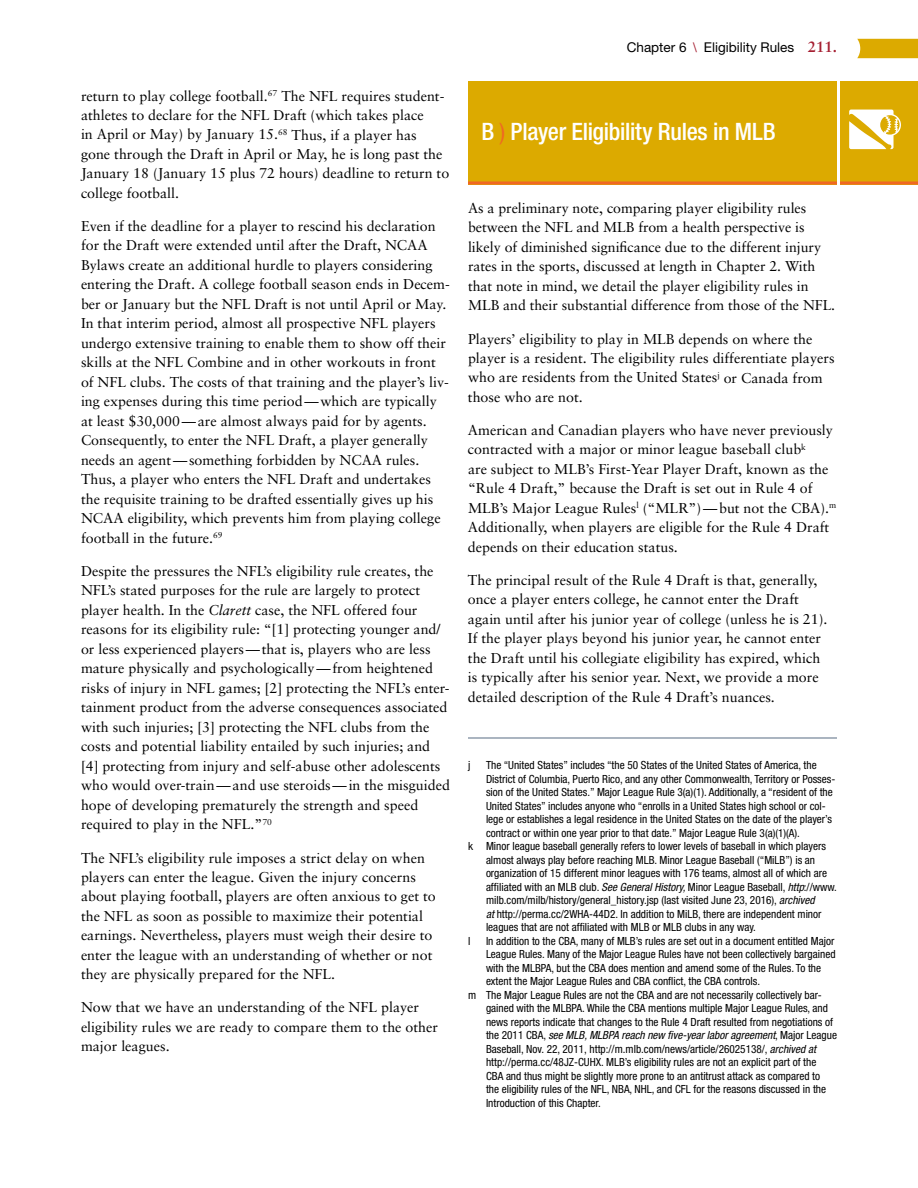
<style>
.page{position:relative;width:918px;height:1188px;background:#fff}
.page>*{position:absolute;margin:0;border:0;box-sizing:border-box;transform-origin:0 0}
.t1{font:500 condensed 24px "Helvetica Neue LT Std";letter-spacing:-.01em;color:#fff}
.t2{font:14.25px/19.5px "Sabon";color:#000}
.t3{font:13.5px "Helvetica Neue LT Std";color:#000}
.t4{font:condensed 11.25px "Helvetica Neue LT Std";color:#000}
.t5{font:italic condensed 11.25px "Helvetica Neue LT Std";color:#000}
.s1{font-style:italic}
.s2{font-family:"Sabon";color:#a51e31}
.s3{font-family:"Sabon";font-weight:700;font-size:15px;color:#a51e31}
.s4{font-weight:400;color:#ef6724}
.s5{font-style:normal}
</style>
<div class="page">
<svg style="left:857px;top:39px;width:61px;height:19px"></svg>
<div style="left:468px;top:81px;width:450px;height:104px;background:#dcaa00"></div>
<hr style="left:468px;top:182px;width:450px;height:2px;background:#ef6724">
<hr style="left:837px;top:78px;width:3px;height:108px;background:#fff">
<hr style="left:468px;top:737px;width:369px;height:2px;background:#8f9dac">
<svg style="left:849px;top:110px;width:52px;height:39px"></svg>
<p class="t2" style="left:81px;top:86px;width:370px">return to play college football.<sup>67</sup> The NFL requires student&shy;athletes to declare for the NFL Draft (which takes place<br>in April or May) by January 15.<sup>68</sup> Thus, if a player has gone through the Draft in April or May, he is long past the January 18 (January 15 plus 72 hours) deadline to return to college football.</p>
<p class="t2" style="left:81px;top:216px;width:370px">Even if the deadline for a player to rescind his declaration for the Draft were extended until after the Draft, NCAA Bylaws create an additional hurdle to players considering entering the Draft. A college football season ends in Decem&shy;ber or January but the NFL Draft is not until April or May.<br>In that interim period, almost all prospective NFL players undergo extensive training to enable them to show off their skills at the NFL Combine and in other workouts in front of NFL clubs. The costs of that training and the player’s liv&shy;ing expenses during this time period— which are typically at least $30,000— are almost always paid for by agents.<br>Consequently, to enter the NFL Draft, a player generally needs an agent— something forbidden by NCAA rules.<br>Thus, a player who enters the NFL Draft and undertakes the requisite training to be drafted essentially gives up his NCAA eligibility, which prevents him from playing college football in the future.<sup>69</sup></p>
<p class="t2" style="left:81px;top:561px;width:371px">Despite the pressures the NFL’s eligibility rule creates, the NFL’s stated purposes for the rule are largely to protect player health. In the <span class="s1">Clarett</span> case, the NFL offered four reasons for its eligibility rule: “[1] protecting younger and/ or less experienced players— that is, players who are less mature physically and psychologically— from heightened risks of injury in NFL games; [2] protecting the NFL’s enter&shy;tainment product from the adverse consequences associated with such injuries; [3] protecting the NFL clubs from the costs and potential liability entailed by such injuries; and [4] protecting from injury and self-abuse other adolescents who would over-train— and use steroids— in the misguided hope of developing prematurely the strength and speed required to play in the NFL.”<sup>70</sup></p>
<p class="t2" style="left:81px;top:848px;width:356px">The NFL’s eligibility rule imposes a strict delay on when players can enter the league. Given the injury concerns about playing football, players are often anxious to get to the NFL as soon as possible to maximize their potential earnings. Nevertheless, players must weigh their desire to enter the league with an understanding of whether or not they are physically prepared for the NFL.</p>
<p class="t2" style="left:81px;top:998px;width:359px">Now that we have an understanding of the NFL player eligibility rules we are ready to compare them to the other major leagues.</p>
<p class="t3" style="left:627px;top:39px;width:212px">Chapter 6 <span class="s2">\</span> Eligibility Rules <span class="s3">211.</span></p>
<h1 class="t1" style="left:482px;top:117px;width:296px">B <span class="s4">)</span> Player Eligibility Rules in MLB</h1>
<p class="t2" style="left:468px;top:198px;width:369px">As a preliminary note, comparing player eligibility rules between the NFL and MLB from a health perspective is likely of diminished significance due to the different injury rates in the sports, discussed at length in Chapter 2. With that note in mind, we detail the player eligibility rules in MLB and their substantial difference from those of the NFL.</p>
<p class="t2" style="left:468px;top:329px;width:368px">Players’ eligibility to play in MLB depends on where the player is a resident. The eligibility rules differentiate players who are residents from the United States<sup>j</sup> or Canada from those who are not.</p>
<p class="t2" style="left:468px;top:420px;width:370px">American and Canadian players who have never previously contracted with a major or minor league baseball club<sup>k<br></sup>are subject to MLB’s First-Year Player Draft, known as the “Rule 4 Draft,” because the Draft is set out in Rule 4 of MLB’s Major League Rules<sup>l</sup> (“MLR”)— but not the CBA).<sup>m </sup>Additionally, when players are eligible for the Rule 4 Draft depends on their education status.</p>
<p class="t2" style="left:468px;top:570px;width:361px">The principal result of the Rule 4 Draft is that, generally, once a player enters college, he cannot enter the Draft again until after his junior year of college (unless he is 21).<br>If the player plays beyond his junior year, he cannot enter the Draft until his collegiate eligibility has expired, which is typically after his senior year. Next, we provide a more detailed description of the Rule 4 Draft’s nuances.</p>
<p class="t4" style="left:468px;top:759px;width:4px">j</p>
<p class="t4" style="left:486px;top:759px;width:332px">The “United States” includes “the 50 States of the United States of America, the</p>
<p class="t4" style="left:486px;top:773px;width:351px">District of Columbia, Puerto Rico, and any other Commonwealth, Territory or Posses-</p>
<p class="t4" style="left:486px;top:786px;width:348px">sion of the United States.” Major League Rule 3(a)(1). Additionally, a “resident of the</p>
<p class="t4" style="left:486px;top:800px;width:341px">United States” includes anyone who “enrolls in a United States high school or col-</p>
<p class="t4" style="left:486px;top:813px;width:347px">lege or establishes a legal residence in the United States on the date of the player’s</p>
<p class="t4" style="left:486px;top:827px;width:316px">contract or within one year prior to that date.” Major League Rule 3(a)(1)(A).</p>
<p class="t4" style="left:468px;top:840px;width:359px">k Minor league baseball generally refers to lower levels of baseball in which players</p>
<p class="t4" style="left:486px;top:854px;width:331px">almost always play before reaching MLB. Minor League Baseball (“MiLB”) is an</p>
<p class="t4" style="left:486px;top:867px;width:343px">organization of 15 different minor leagues with 176 teams, almost all of which are</p>
<p class="t4" style="left:486px;top:881px;width:353px">affiliated with an MLB club. <span class="s1">See General History,</span> Minor League Baseball, <span class="s1">http</span>://www.</p>
<p class="t4" style="left:486px;top:894px;width:330px">milb.com/milb/history/general_history.jsp (last visited June 23, 2016), <span class="s1">archived</span></p>
<p class="t4" style="left:486px;top:908px;width:337px"><span class="s1">at</span> http://perma.cc/2WHA-44D2. In addition to MiLB, there are independent minor</p>
<p class="t4" style="left:486px;top:921px;width:272px">leagues that are not affiliated with MLB or MLB clubs in any way.</p>
<p class="t4" style="left:468px;top:935px;width:4px">l</p>
<p class="t4" style="left:486px;top:935px;width:350px">In addition to the CBA, many of MLB’s rules are set out in a document entitled Major</p>
<p class="t4" style="left:486px;top:948px;width:351px">League Rules. Many of the Major League Rules have not been collectively bargained</p>
<p class="t4" style="left:486px;top:962px;width:337px">with the MLBPA, but the CBA does mention and amend some of the Rules. To the</p>
<p class="t4" style="left:486px;top:975px;width:276px">extent the Major League Rules and CBA conflict, the CBA controls.</p>
<p class="t4" style="left:468px;top:989px;width:355px">m The Major League Rules are not the CBA and are not necessarily collectively bar-</p>
<p class="t4" style="left:486px;top:1002px;width:344px">gained with the MLBPA. While the CBA mentions multiple Major League Rules, and</p>
<p class="t4" style="left:486px;top:1016px;width:349px">news reports indicate that changes to the Rule 4 Draft resulted from negotiations of</p>
<p class="t5" style="left:486px;top:1029px;width:353px"><span class="s5">the 2011 CBA,</span> see MLB, MLBPA reach new five-year labor agreement<span class="s5">, Major League</span></p>
<p class="t4" style="left:486px;top:1043px;width:332px">Baseball, Nov. 22, 2011, http://m.mlb.com/news/article/26025138/, <span class="s1">archived at</span></p>
<p class="t4" style="left:486px;top:1056px;width:332px">http://perma.cc/48JZ-CUHX. MLB’s eligibility rules are not an explicit part of the</p>
<p class="t4" style="left:486px;top:1070px;width:336px">CBA and thus might be slightly more prone to an antitrust attack as compared to</p>
<p class="t4" style="left:486px;top:1083px;width:342px">the eligibility rules of the NFL, NBA, NHL, and CFL for the reasons discussed in the</p>
<p class="t4" style="left:486px;top:1097px;width:116px">Introduction of this Chapter.</p>
</div>
